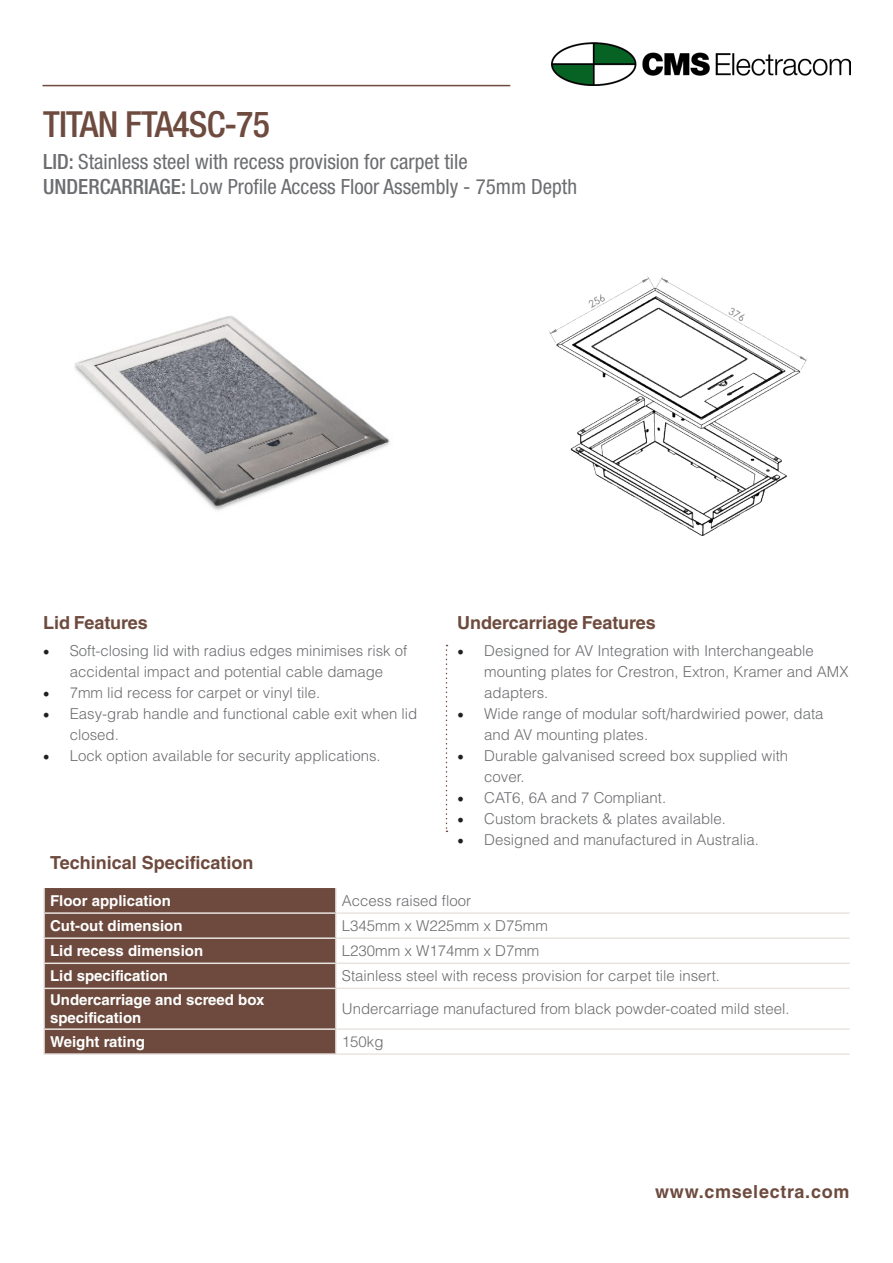
<style>
.page{position:relative;width:893px;height:1263px;background:#fff}
.page>*{position:absolute;margin:0;border:0;box-sizing:border-box;transform-origin:0 0}
.t1{font:500 condensed 36px "Helvetica Neue LT Std";letter-spacing:-.025em;color:#6e4b3e}
.t2{font:condensed 21px "Helvetica Neue LT Std";color:#6c6d70}
.t3{font:700 18px "Helvetica LT Std";color:#6e4b3e}
.t4{font:700 18px "Helvetica LT Std";color:#6d4a3d}
.t5{font:700 18px "Helvetica LT Std";letter-spacing:.04em;color:#6e4b3e}
.t6{font:300 15px/21px "Helvetica LT Std";color:#6c6d70}
.t7{font:700 15px/18px "Helvetica LT Std";color:#fff}
.s1{font-weight:500}
.s2{font-family:"Minion Pro";font-weight:400;font-size:18px;color:#231f20}
</style>
<div class="page">
<img style="left:552px;top:42px;width:298px;height:43px">
<hr style="left:43px;top:85px;width:467px;height:1px;background:#6e4b3e">
<svg style="left:446px;top:645px;width:1px;height:187px"></svg>
<img style="left:74px;top:315px;width:316px;height:196px">
<img style="left:550px;top:276px;width:257px;height:260px">
<div style="left:45px;top:888px;width:290px;height:165px;background:#6d4a3d"></div>
<hr style="left:43px;top:888px;width:2px;height:24px;background:#e9e4e0">
<hr style="left:335px;top:888px;width:2px;height:24px;background:#e9e4e0">
<hr style="left:43px;top:912px;width:293px;height:2px;background:#e9e4e0">
<hr style="left:43px;top:914px;width:2px;height:23px;background:#e9e4e0">
<hr style="left:336px;top:912px;width:514px;height:2px;background:#e9e4e0">
<hr style="left:335px;top:914px;width:2px;height:23px;background:#e9e4e0">
<hr style="left:43px;top:937px;width:293px;height:2px;background:#e9e4e0">
<hr style="left:43px;top:939px;width:2px;height:23px;background:#e9e4e0">
<hr style="left:336px;top:937px;width:514px;height:2px;background:#e9e4e0">
<hr style="left:335px;top:939px;width:2px;height:23px;background:#e9e4e0">
<hr style="left:43px;top:962px;width:293px;height:2px;background:#e9e4e0">
<hr style="left:43px;top:964px;width:2px;height:24px;background:#e9e4e0">
<hr style="left:336px;top:962px;width:514px;height:2px;background:#e9e4e0">
<hr style="left:335px;top:964px;width:2px;height:24px;background:#e9e4e0">
<hr style="left:43px;top:988px;width:293px;height:1px;background:#e9e4e0">
<hr style="left:43px;top:989px;width:2px;height:39px;background:#e9e4e0">
<hr style="left:336px;top:988px;width:514px;height:1px;background:#e9e4e0">
<hr style="left:335px;top:989px;width:2px;height:39px;background:#e9e4e0">
<hr style="left:43px;top:1028px;width:293px;height:2px;background:#e9e4e0">
<hr style="left:43px;top:1030px;width:2px;height:23px;background:#e9e4e0">
<hr style="left:336px;top:1028px;width:514px;height:2px;background:#e9e4e0">
<hr style="left:335px;top:1030px;width:2px;height:23px;background:#e9e4e0">
<hr style="left:43px;top:1053px;width:293px;height:2px;background:#e9e4e0">
<hr style="left:336px;top:1053px;width:514px;height:2px;background:#e9e4e0">
<p class="t1" style="left:43px;top:103px;width:228px">TITAN FTA4SC-75</p>
<p class="t2" style="left:43px;top:150px;width:426px"><span class="s1">LID:</span> Stainless steel with recess provision for carpet tile</p>
<p class="t2" style="left:43px;top:175px;width:535px"><span class="s1">UNDERCARRIAGE:</span> Low Profile Access Floor Assembly - 75mm Depth</p>
<p class="t3" style="left:43px;top:612px;width:106px">Lid Features</p>
<p class="t3" style="left:457px;top:612px;width:200px">Undercarriage Features</p>
<p class="t6" style="left:43px;top:640px;width:366px;text-align:center"><span class="s2">•</span> Soft-closing lid with radius edges minimises risk of accidental impact and potential cable damage</p>
<p class="t6" style="left:43px;top:682px;width:279px"><span class="s2">•</span> 7mm lid recess for carpet or vinyl tile.</p>
<p class="t6" style="left:70px;top:703px;width:349px;text-indent:-27px"><span class="s2">•</span> Easy-grab handle and functional cable exit when lid closed.</p>
<p class="t6" style="left:43px;top:745px;width:339px"><span class="s2">•</span> Lock option available for security applications.</p>
<p class="t6" style="left:484px;top:640px;width:366px;text-indent:-27px"><span class="s2">•</span> Designed for AV Integration with Interchangeable mounting plates for Crestron, Extron, Kramer and AMX adapters.</p>
<p class="t6" style="left:484px;top:703px;width:341px;text-indent:-27px"><span class="s2">•</span> Wide range of modular soft/hardwiried power, data and AV mounting plates.</p>
<p class="t6" style="left:484px;top:745px;width:305px;text-indent:-27px"><span class="s2">•</span> Durable galvanised screed box supplied with cover.</p>
<p class="t6" style="left:457px;top:787px;width:211px"><span class="s2">•</span> CAT6, 6A and 7 Compliant.</p>
<p class="t6" style="left:457px;top:808px;width:270px"><span class="s2">•</span> Custom brackets &amp; plates available.</p>
<p class="t6" style="left:457px;top:829px;width:303px"><span class="s2">•</span> Designed and manufactured in Australia.</p>
<p class="t4" style="left:50px;top:852px;width:205px">Techinical Specification</p>
<p class="t7" style="left:50px;top:891px;width:122px">Floor application</p>
<p class="t6" style="left:342px;top:890px;width:131px">Access raised floor</p>
<p class="t7" style="left:50px;top:916px;width:134px">Cut-out dimension</p>
<p class="t6" style="left:342px;top:915px;width:207px">L345mm x W225mm x D75mm</p>
<p class="t7" style="left:50px;top:942px;width:155px">Lid recess dimension</p>
<p class="t6" style="left:342px;top:940px;width:199px">L230mm x W174mm x D7mm</p>
<p class="t7" style="left:50px;top:967px;width:119px">Lid specification</p>
<p class="t6" style="left:342px;top:965px;width:380px">Stainless steel with recess provision for carpet tile insert.</p>
<p class="t7" style="left:50px;top:991px;width:216px">Undercarriage and screed box specification</p>
<p class="t6" style="left:342px;top:998px;width:449px">Undercarriage manufactured from black powder-coated mild steel.</p>
<p class="t7" style="left:50px;top:1032px;width:97px">Weight rating</p>
<p class="t6" style="left:342px;top:1031px;width:43px">150kg</p>
<p class="t5" style="left:655px;top:1181px;width:196px">www.cmselectra.com</p>
</div>
